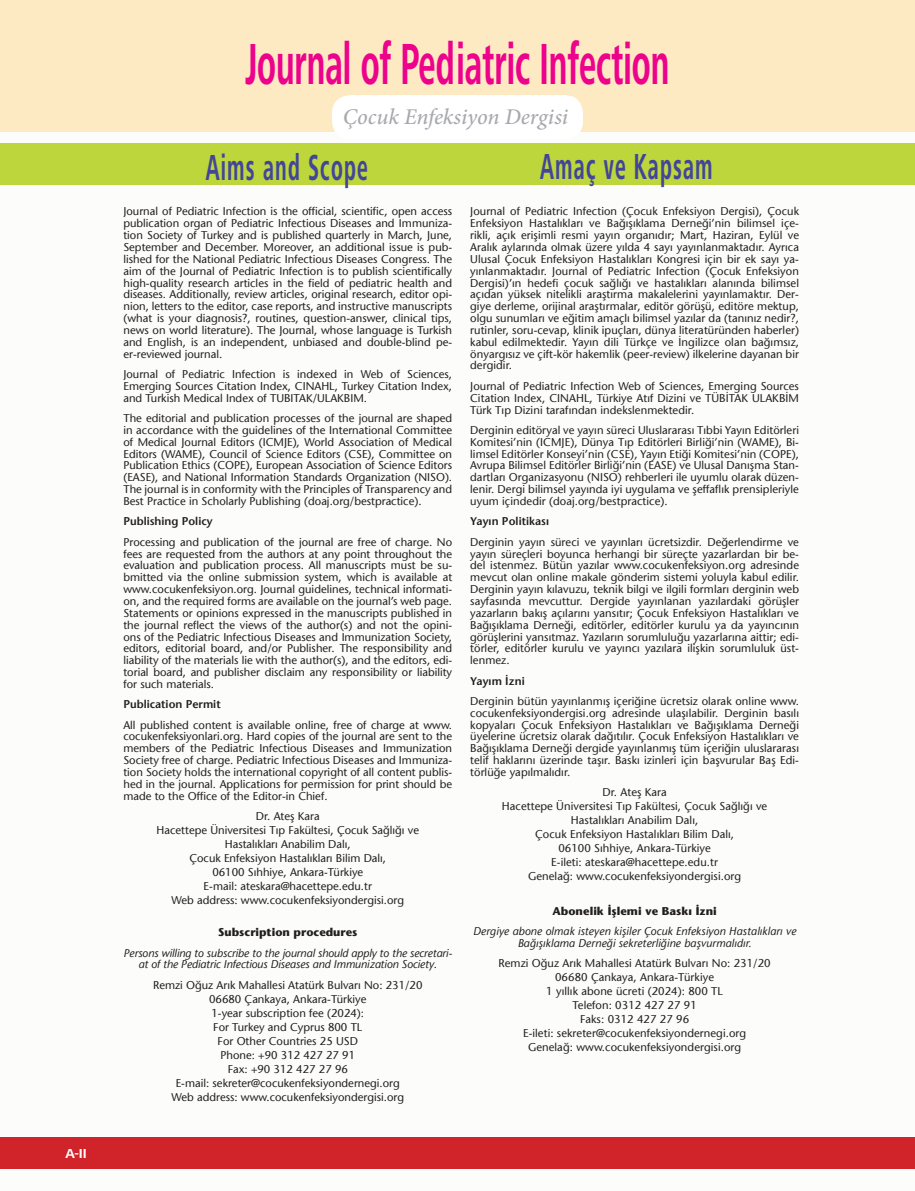
<style>
.page{position:relative;width:915px;height:1191px;background:#fff}
.page>*{position:absolute;margin:0;border:0;box-sizing:border-box;transform-origin:0 0}
.t1{font:700 60px "Frutiger Next Pro";color:#ed028c;scale:.53 1}
.t2{font:700 37.5px "Frutiger Next Pro";letter-spacing:.06em;color:#424598;scale:.53 1}
.t3{font:italic 500 22.5px "Minion Pro";letter-spacing:-.005em;color:#a8a9ad}
.t4{font:700 13.5px "Frutiger Next Pro";color:#fff}
.t5{font:500 11.25px/11.9px "Stone Sans Std";color:#231f20;text-align:justify}
.t6{font:italic 500 11.25px/11.9px "Stone Sans Std";letter-spacing:-.01em;color:#231f20;text-align:center}
.t7{font:600 11.25px "Stone Sans Std";color:#231f20}
.t8{font:700 11.25px "Stone Sans Std";letter-spacing:.005em;color:#231f20}
.s1{font-style:normal}
</style>
<div class="page">
<div style="left:0;top:0;width:914px;height:1191px;background:#fcfdfa"></div>
<div style="left:0;top:1137px;width:914px;height:31px;background:#d1232a"></div>
<div style="left:0;top:143px;width:914px;height:42px;background:#bdd63c"></div>
<div style="left:0;top:0;width:914px;height:132px;background:#feeac2"></div>
<div style="left:332px;top:95px;width:250px;height:44px;background:#fff;border-radius:18px"></div>
<p class="t4" style="left:65px;top:1145px;width:23px">A-II</p>
<h1 class="t1" style="left:245px;top:30px;width:801px">Journal of Pediatric Infection</h1>
<h3 class="t3" style="left:342px;top:101px;width:227px">Çocuk Enfeksiyon Dergisi</h3>
<h2 class="t2" style="left:206px;top:146px;width:307px">Aims and Scope</h2>
<h2 class="t2" style="left:540px;top:145px;width:327px">Amaç ve Kapsam</h2>
<p class="t5" style="left:123px;top:206px;width:330px">Journal of Pediatric Infection is the official, scientific, open access publication organ of Pediatric Infectious Diseases and Immuniza&shy;tion Society of Turkey and is published quarterly in March, June, September and December. Moreover, an additional issue is pub&shy;lished for the National Pediatric Infectious Diseases Congress. The aim of the Journal of Pediatric Infection is to publish scientifically high-quality research articles in the field of pediatric health and diseases. Additionally, review articles, original research, editor opi&shy;nion, letters to the editor, case reports, and instructive manuscripts (what is your diagnosis?, routines, question-answer, clinical tips, news on world literature). The Journal, whose language is Turkish and English, is an independent, unbiased and double-blind pe&shy;er-reviewed journal.</p>
<p class="t5" style="left:123px;top:368px;width:330px">Journal of Pediatric Infection is indexed in Web of Sciences, Emerging Sources Citation Index, CINAHL, Turkey Citation Index, and Turkish Medical Index of TUBITAK/ULAKBIM.</p>
<p class="t5" style="left:123px;top:412px;width:330px">The editorial and publication processes of the journal are shaped in accordance with the guidelines of the International Committee of Medical Journal Editors (ICMJE), World Association of Medical Editors (WAME), Council of Science Editors (CSE), Committee on Publication Ethics (COPE), European Association of Science Editors (EASE), and National Information Standards Organization (NISO).<br>The journal is in conformity with the Principles of Transparency and Best Practice in Scholarly Publishing (doaj.org/bestpractice).</p>
<p class="t7" style="left:123px;top:514px;width:91px">Publishing Policy</p>
<p class="t5" style="left:123px;top:536px;width:330px">Processing and publication of the journal are free of charge. No fees are requested from the authors at any point throughout the evaluation and publication process. All manuscripts must be su&shy;bmitted via the online submission system, which is available at www.cocukenfeksiyon.org. Journal guidelines, technical informati&shy;on, and the required forms are available on the journal’s web page.<br>Statements or opinions expressed in the manuscripts published in the journal reflect the views of the author(s) and not the opini&shy;ons of the Pediatric Infectious Diseases and Immunization Society, editors, editorial board, and/or Publisher. The responsibility and liability of the materials lie with the author(s), and the editors, edi&shy;torial board, and publisher disclaim any responsibility or liability for such materials.</p>
<p class="t7" style="left:123px;top:697px;width:99px">Publication Permit</p>
<p class="t5" style="left:123px;top:719px;width:330px">All published content is available online, free of charge at www. cocukenfeksiyonlari.org. Hard copies of the journal are sent to the members of the Pediatric Infectious Diseases and Immunization Society free of charge. Pediatric Infectious Diseases and Immuniza&shy;tion Society holds the international copyright of all content publis&shy;hed in the journal. Applications for permission for print should be made to the Office of the Editor-in Chief.</p>
<p class="t5" style="left:156px;top:809px;width:264px;line-height:14px;text-align:center">Dr. Ateş Kara<br>Hacettepe Üniversitesi Tıp Fakültesi, Çocuk Sağlığı ve Hastalıkları Anabilim Dalı,<br>Çocuk Enfeksiyon Hastalıkları Bilim Dalı,<br>06100 Sıhhiye, Ankara-Türkiye<br>E-mail: ateskara@hacettepe.edu.tr<br>Web address: www.cocukenfeksiyondergisi.org</p>
<p class="t8" style="left:218px;top:925px;width:140px">Subscription procedures</p>
<p class="t6" style="left:123px;top:946px;width:330px">Persons willing to subscribe to the journal should apply to the secretari&shy;at of the Pediatric Infectious Diseases and Immunization Society<span class="s1">.</span></p>
<p class="t5" style="left:153px;top:978px;width:271px;line-height:14px;text-align:center">Remzi Oğuz Arık Mahallesi Atatürk Bulvarı No: 231/20<br>06680 Çankaya, Ankara-Türkiye<br>1-year subscription fee (2024):<br>For Turkey and Cyprus 800 TL<br>For Other Countries 25 USD<br>Phone: +90 312 427 27 91<br>Fax: +90 312 427 27 96<br>E-mail: sekreter@cocukenfeksiyondernegi.org<br>Web address: www.cocukenfeksiyondergisi.org</p>
<p class="t5" style="left:470px;top:205px;width:330px">Journal of Pediatric Infection (Çocuk Enfeksiyon Dergisi), Çocuk Enfeksiyon Hastalıkları ve Bağışıklama Derneği’nin bilimsel içe&shy;rikli, açık erişimli resmi yayın organıdır; Mart, Haziran, Eylül ve Aralık aylarında olmak üzere yılda 4 sayı yayınlanmaktadır. Ayrıca Ulusal Çocuk Enfeksiyon Hastalıkları Kongresi için bir ek sayı ya&shy;yınlanmaktadır. Journal of Pediatric Infection (Çocuk Enfeksiyon Dergisi)’ın hedefi çocuk sağlığı ve hastalıkları alanında bilimsel açıdan yüksek nitelikli araştırma makalelerini yayınlamaktır. Der&shy;giye derleme, orijinal araştırmalar, editör görüşü, editöre mektup, olgu sunumları ve eğitim amaçlı bilimsel yazılar da (tanınız nedir?, rutinler, soru-cevap, klinik ipuçları, dünya literatüründen haberler) kabul edilmektedir. Yayın dili Türkçe ve İngilizce olan bağımsız, önyargısız ve çift-kör hakemlik (peer-review) ilkelerine dayanan bir dergidir.</p>
<p class="t5" style="left:470px;top:380px;width:330px">Journal of Pediatric Infection Web of Sciences, Emerging Sources Citation Index, CINAHL, Türkiye Atıf Dizini ve TÜBİTAK ULAKBİM Türk Tıp Dizini tarafından indekslenmektedir.</p>
<p class="t5" style="left:470px;top:424px;width:330px">Derginin editöryal ve yayın süreci Uluslararası Tıbbi Yayın Editörleri Komitesi’nin (ICMJE), Dünya Tıp Editörleri Birliği’nin (WAME), Bi&shy;limsel Editörler Konseyi’nin (CSE), Yayın Etiği Komitesi’nin (COPE), Avrupa Bilimsel Editörler Birliği’nin (EASE) ve Ulusal Danışma Stan&shy;dartları Organizasyonu (NISO) rehberleri ile uyumlu olarak düzen&shy;lenir. Dergi bilimsel yayında iyi uygulama ve şeffaflık prensipleriyle uyum içindedir (doaj.org/bestpractice).</p>
<p class="t7" style="left:470px;top:514px;width:80px">Yayın Politikası</p>
<p class="t5" style="left:470px;top:536px;width:330px">Derginin yayın süreci ve yayınları ücretsizdir. Değerlendirme ve yayın süreçleri boyunca herhangi bir süreçte yazarlardan bir be&shy;del istenmez. Bütün yazılar www.cocukenfeksiyon.org adresinde mevcut olan online makale gönderim sistemi yoluyla kabul edilir.<br>Derginin yayın kılavuzu, teknik bilgi ve ilgili formları derginin web sayfasında mevcuttur. Dergide yayınlanan yazılardaki görüşler yazarların bakış açılarını yansıtır; Çocuk Enfeksiyon Hastalıkları ve Bağışıklama Derneği, editörler, editörler kurulu ya da yayıncının görüşlerini yansıtmaz. Yazıların sorumluluğu yazarlarına aittir; edi&shy;törler, editörler kurulu ve yayıncı yazılara ilişkin sorumluluk üst&shy;lenmez.</p>
<p class="t7" style="left:470px;top:674px;width:56px">Yayım İzni</p>
<p class="t5" style="left:470px;top:695px;width:330px">Derginin bütün yayınlanmış içeriğine ücretsiz olarak online www. cocukenfeksiyondergisi.org adresinde ulaşılabilir. Derginin basılı kopyaları Çocuk Enfeksiyon Hastalıkları ve Bağışıklama Derneği üyelerine ücretsiz olarak dağıtılır. Çocuk Enfeksiyon Hastalıkları ve Bağışıklama Derneği dergide yayınlanmış tüm içeriğin uluslararası telif haklarını üzerinde taşır. Baskı izinleri için başvurular Baş Edi&shy;törlüğe yapılmalıdır.</p>
<p class="t5" style="left:501px;top:785px;width:267px;line-height:14px;text-align:center">Dr. Ateş Kara<br>Hacettepe Üniversitesi Tıp Fakültesi, Çocuk Sağlığı ve Hastalıkları Anabilim Dalı,<br>Çocuk Enfeksiyon Hastalıkları Bilim Dalı,<br>06100 Sıhhiye, Ankara-Türkiye<br>E-ileti: ateskara@hacettepe.edu.tr<br>Genelağ: www.cocukenfeksiyondergisi.org</p>
<p class="t8" style="left:552px;top:904px;width:166px">Abonelik İşlemi ve Baskı İzni</p>
<p class="t6" style="left:473px;top:925px;width:324px">Dergiye abone olmak isteyen kişiler Çocuk Enfeksiyon Hastalıkları ve<br>Bağışıklama Derneği sekreterliğine başvurmalıdır.</p>
<p class="t5" style="left:498px;top:956px;width:273px;line-height:14px;text-align:center">Remzi Oğuz Arık Mahallesi Atatürk Bulvarı No: 231/20<br>06680 Çankaya, Ankara-Türkiye<br>1 yıllık abone ücreti (2024): 800 TL<br>Telefon: 0312 427 27 91<br>Faks: 0312 427 27 96<br>E-ileti: sekreter@cocukenfeksiyondernegi.org<br>Genelağ: www.cocukenfeksiyondergisi.org</p>
</div>
